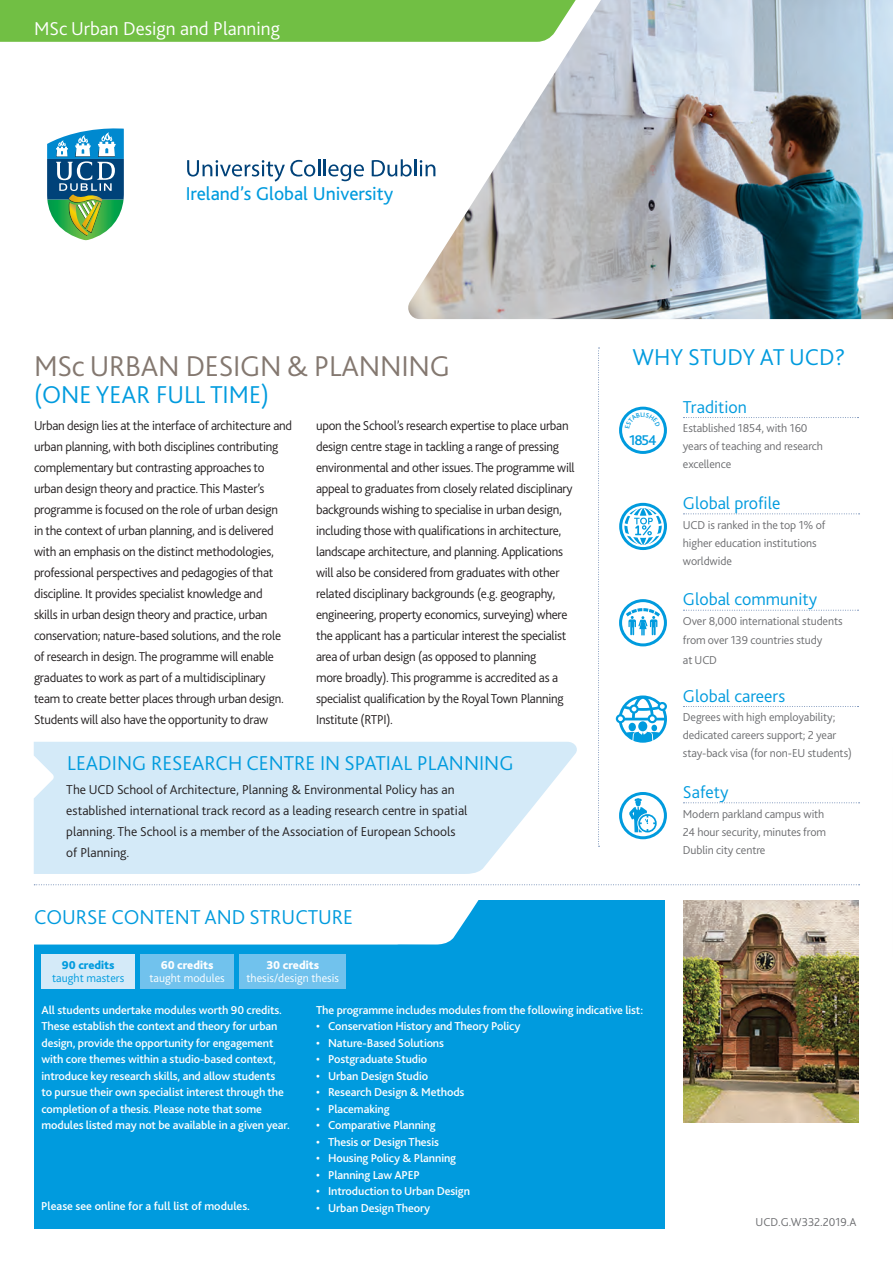
<style>
.page{position:relative;width:893px;height:1263px;background:#fff}
.page>*{position:absolute;margin:0;border:0;box-sizing:border-box;transform-origin:0 0}
.t1{font:300 30px "Bliss 2";letter-spacing:-.01em;color:#847870}
.t2{font:300 25.5px "Bliss 2";color:#009bde}
.t3{font:300 24px "Bliss 2";color:#009bde}
.t4{font:300 21px "Bliss 2";color:#009bde}
.t5{font:19.5px "Bliss";color:#009bde}
.t6{font:300 19.5px "Bliss 2";color:#fff}
.t7{font:300 18px "Bliss 2";color:#009bde}
.t8{font:500 14.7px "Bliss 2";color:#009bde}
.t9{font:300 13.5px/21px "Bliss 2";letter-spacing:-.02em;color:#231f20}
.t10{font:300 13.5px/21px "Bliss 2";color:#231f20}
.t11{font:500 12px/16.5px "Bliss 2";letter-spacing:-.01em;color:#fff}
.t12{font:300 12px/18px "Bliss 2";letter-spacing:-.01em;color:#6c6d70}
.t13{font:300 12px "Bliss 2";color:#fff}
.t14{font:800 12px "Bliss 2";color:#fff}
.t15{font:300 12px "Bliss 2";color:#009bde}
.t16{font:800 12px "Bliss 2";color:#009bde}
</style>
<div class="page">
<svg style="left:187px;top:159px;width:177px;height:23px"></svg>
<svg style="left:372px;top:159px;width:33px;height:18px"></svg>
<div style="left:0;top:0;width:405px;height:42px;background:#71bf44"></div>
<img style="left:407px;top:0;width:486px;height:319px">
<div style="left:34px;top:901px;width:631px;height:328px;background:#009bde"></div>
<div style="left:34px;top:915px;width:435px;height:29px;background:#fff"></div>
<div style="left:41px;top:954px;width:94px;height:35px;background:#d4eaf8"></div>
<svg style="left:47px;top:128px;width:77px;height:112px"></svg>
<img style="left:683px;top:915px;width:176px;height:207px">
<div style="left:140px;top:954px;width:94px;height:35px;background:#71c2ed"></div>
<div style="left:240px;top:954px;width:106px;height:35px;background:#71c2ed"></div>
<svg style="left:33px;top:348px;width:827px;height:567px"></svg>
<h3 class="t6" style="left:34px;top:16px;width:247px">MSc Urban Design and Planning</h3>
<h3 class="t5" style="left:186px;top:183px;width:209px">Ireland’s Global University</h3>
<h1 class="t1" style="left:34px;top:347px;width:417px">MSc URBAN DESIGN &amp; PLANNING</h1>
<h2 class="t2" style="left:34px;top:379px;width:236px">(ONE YEAR FULL TIME)</h2>
<p class="t9" style="left:34px;top:415px;width:260px">Urban design lies at the interface of architecture and urban planning, with both disciplines contributing complementary but contrasting approaches to urban design theory and practice. This Master’s programme is focused on the role of urban design<br>in the context of urban planning, and is delivered with an emphasis on the distinct methodologies, professional perspectives and pedagogies of that discipline. It provides specialist knowledge and<br>skills in urban design theory and practice, urban conservation; nature-based solutions, and the role of research in design. The programme will enable graduates to work as part of a multidisciplinary team to create better places through urban design.<br>Students will also have the opportunity to draw</p>
<p class="t9" style="left:316px;top:415px;width:260px">upon the School’s research expertise to place urban design centre stage in tackling a range of pressing environmental and other issues. The programme will appeal to graduates from closely related disciplinary backgrounds wishing to specialise in urban design, including those with qualifications in architecture, landscape architecture, and planning. Applications will also be considered from graduates with other related disciplinary backgrounds (e.g. geography, engineering, property economics, surveying) where the applicant has a particular interest the specialist area of urban design (as opposed to planning<br>more broadly). This programme is accredited as a specialist qualification by the Royal Town Planning Institute (RTPI).</p>
<h3 class="t4" style="left:67px;top:750px;width:448px">LEADING RESEARCH CENTRE IN SPATIAL PLANNING</h3>
<p class="t10" style="left:66px;top:778px;width:403px">The UCD School of Architecture, Planning &amp; Environmental Policy has an established international track record as a leading research centre in spatial planning. The School is a member of the Association of European Schools of Planning.</p>
<h3 class="t4" style="left:34px;top:904px;width:320px">COURSE CONTENT AND STRUCTURE</h3>
<p class="t16" style="left:62px;top:957px;width:54px">90 credits</p>
<p class="t15" style="left:52px;top:971px;width:74px">taught masters</p>
<p class="t14" style="left:161px;top:957px;width:54px">60 credits</p>
<p class="t13" style="left:149px;top:971px;width:77px">taught modules</p>
<p class="t14" style="left:266px;top:957px;width:54px">30 credits</p>
<p class="t13" style="left:246px;top:971px;width:94px">thesis/design thesis</p>
<h3 class="t3" style="left:633px;top:342px;width:214px">WHY STUDY AT UCD?</h3>
<h3 class="t7" style="left:683px;top:396px;width:65px">Tradition</h3>
<p class="t12" style="left:683px;top:419px;width:142px">Established 1854, with 160 years of teaching and research excellence</p>
<p class="t8" style="left:629px;top:431px;width:29px">1854</p>
<h3 class="t7" style="left:683px;top:492px;width:99px">Global profile</h3>
<p class="t12" style="left:683px;top:515px;width:144px">UCD is ranked in the top 1% of higher education institutions worldwide</p>
<h3 class="t7" style="left:683px;top:588px;width:136px">Global community</h3>
<p class="t12" style="left:683px;top:611px;width:161px;line-height:19.5px">Over 8,000 international students from over 139 countries study<br>at UCD</p>
<h3 class="t7" style="left:683px;top:684px;width:104px">Global careers</h3>
<p class="t12" style="left:683px;top:708px;width:170px">Degrees with high employability; dedicated careers support; 2 year stay-back visa (for non-EU students)</p>
<h3 class="t7" style="left:683px;top:781px;width:47px">Safety</h3>
<p class="t12" style="left:683px;top:804px;width:145px">Modern parkland campus with<br>24 hour security, minutes from<br>Dublin city centre</p>
<p class="t11" style="left:41px;top:1001px;width:250px">All students undertake modules worth 90 credits.<br>These establish the context and theory for urban design, provide the opportunity for engagement with core themes within a studio-based context, introduce key research skills, and allow students<br>to pursue their own specialist interest through the completion of a thesis. Please note that some modules listed may not be available in a given year.</p>
<p class="t11" style="left:316px;top:1001px;width:329px">The programme includes modules from the following indicative list:</p>
<p class="t11" style="left:316px;top:1018px;width:206px">• Conservation History and Theory Policy</p>
<p class="t11" style="left:316px;top:1034px;width:129px">• Nature-Based Solutions</p>
<p class="t11" style="left:316px;top:1051px;width:113px">• Postgraduate Studio</p>
<p class="t11" style="left:316px;top:1067px;width:114px">• Urban Design Studio</p>
<p class="t11" style="left:316px;top:1084px;width:150px">• Research Design &amp; Methods</p>
<p class="t11" style="left:316px;top:1100px;width:75px">• Placemaking</p>
<p class="t11" style="left:316px;top:1117px;width:121px">• Comparative Planning</p>
<p class="t11" style="left:316px;top:1133px;width:124px">• Thesis or Design Thesis</p>
<p class="t11" style="left:316px;top:1150px;width:142px">• Housing Policy &amp; Planning</p>
<p class="t11" style="left:316px;top:1166px;width:105px">• Planning Law APEP</p>
<p class="t11" style="left:316px;top:1183px;width:156px">• Introduction to Urban Design</p>
<p class="t11" style="left:316px;top:1199px;width:116px">• Urban Design Theory</p>
<p class="t11" style="left:41px;top:1197px;width:210px">Please see online for a full list of modules.</p>
<p class="t12" style="left:756px;top:1213px;width:102px">UCD.G.W332.2019.A</p>
</div>
